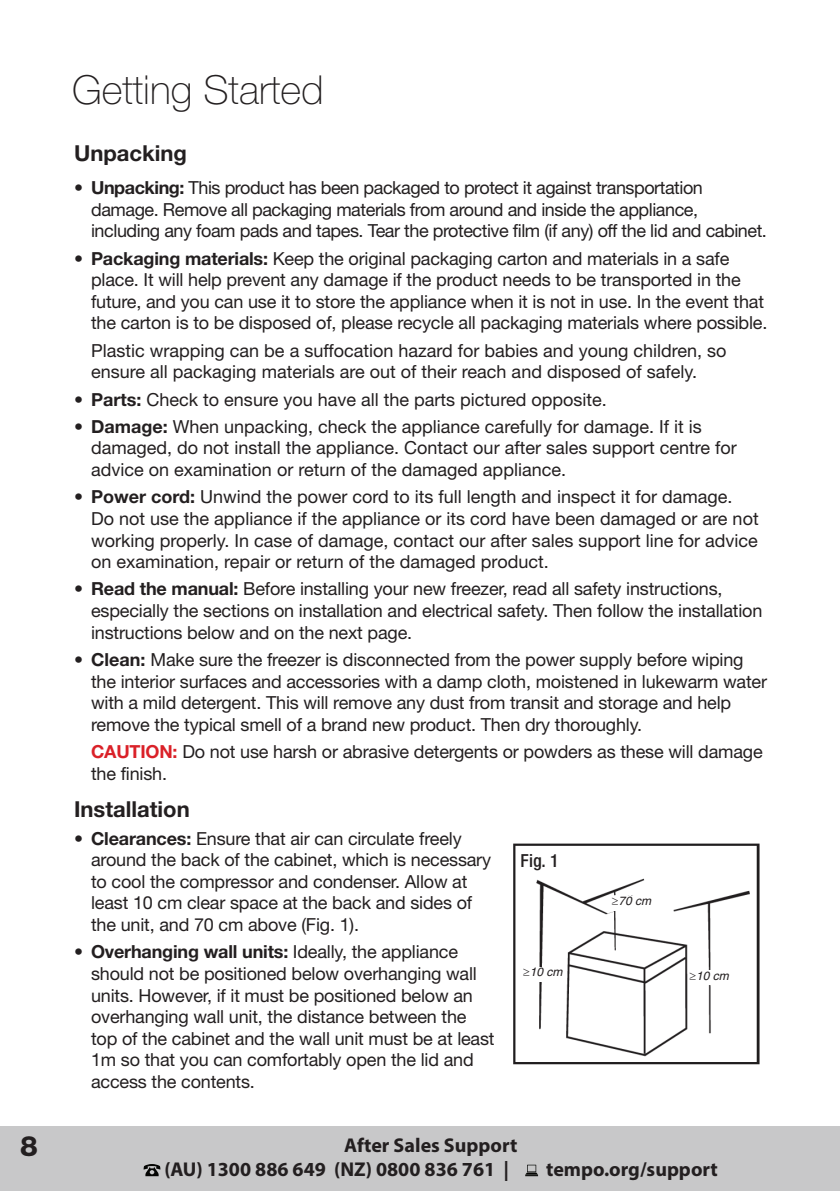
<style>
.page{position:relative;width:840px;height:1191px;background:#fff}
.page>*{position:absolute;margin:0;border:0;box-sizing:border-box;transform-origin:0 0}
.t1{font:100 40px "Helvetica Neue";color:#231f20}
.t2{font:800 28px "Helvetica Neue";color:#231f20}
.t3{font:700 22px "Helvetica Neue";color:#231f20}
.t4{font:700 20px/24px "Myriad Pro";color:#231f20}
.t5{font:18px/21.6px "Helvetica Neue";letter-spacing:-.01em;color:#231f20}
.t6{font:500 condensed 18px "Helvetica Neue";color:#231f20}
.t7{font:italic 12px "Helvetica";color:#231f20}
.s1{font-weight:700}
.s2{font-weight:700;color:#da2128}
</style>
<div class="page">
<div style="left:0;top:1126px;width:839px;height:65px;background:#c8c8c9"></div>
<svg style="left:143px;top:1164px;width:17px;height:12px"></svg>
<svg style="left:525px;top:1164px;width:13px;height:12px"></svg>
<img style="left:513px;top:843px;width:247px;height:222px">
<div style="left:520px;top:852px;width:47px;height:23px;background:#fff"></div>
<div style="left:611px;top:895px;width:47px;height:15px;background:#fff"></div>
<div style="left:689px;top:970px;width:47px;height:15px;background:#fff"></div>
<div style="left:523px;top:967px;width:42px;height:15px;background:#fff"></div>
<h2 class="t2" style="left:20px;top:1129px;width:19px">8</h2>
<h1 class="t1" style="left:72px;top:67px;width:253px">Getting Started</h1>
<p class="t3" style="left:74px;top:140px;width:114px">Unpacking</p>
<p class="t5" style="left:91px;top:177px;width:677px;text-indent:-17px"><span class="s1">• Unpacking:</span> This product has been packaged to protect it against transportation damage. Remove all packaging materials from around and inside the appliance, including any foam pads and tapes. Tear the protective film (if any) off the lid and cabinet.</p>
<p class="t5" style="left:91px;top:247px;width:677px;text-indent:-17px"><span class="s1">• Packaging materials:</span> Keep the original packaging carton and materials in a safe place. It will help prevent any damage if the product needs to be transported in the future, and you can use it to store the appliance when it is not in use. In the event that the carton is to be disposed of, please recycle all packaging materials where possible.</p>
<p class="t5" style="left:91px;top:339px;width:636px">Plastic wrapping can be a suffocation hazard for babies and young children, so ensure all packaging materials are out of their reach and disposed of safely.</p>
<p class="t5" style="left:74px;top:388px;width:534px"><span class="s1">• Parts:</span> Check to ensure you have all the parts pictured opposite.</p>
<p class="t5" style="left:91px;top:415px;width:647px;text-indent:-17px"><span class="s1">• Damage:</span> When unpacking, check the appliance carefully for damage. If it is damaged, do not install the appliance. Contact our after sales support centre for advice on examination or return of the damaged appliance.</p>
<p class="t5" style="left:91px;top:486px;width:668px;text-indent:-17px"><span class="s1">• Power cord:</span> Unwind the power cord to its full length and inspect it for damage.<br>Do not use the appliance if the appliance or its cord have been damaged or are not working properly. In case of damage, contact our after sales support line for advice on examination, repair or return of the damaged product.</p>
<p class="t5" style="left:91px;top:578px;width:672px;text-indent:-17px"><span class="s1">• Read the manual:</span> Before installing your new freezer, read all safety instructions, especially the sections on installation and electrical safety. Then follow the installation instructions below and on the next page.</p>
<p class="t5" style="left:91px;top:648px;width:677px;text-indent:-17px"><span class="s1">• Clean:</span> Make sure the freezer is disconnected from the power supply before wiping the interior surfaces and accessories with a damp cloth, moistened in lukewarm water with a mild detergent. This will remove any dust from transit and storage and help remove the typical smell of a brand new product. Then dry thoroughly.</p>
<p class="t5" style="left:91px;top:740px;width:672px"><span class="s2">CAUTION:</span> Do not use harsh or abrasive detergents or powders as these will damage the finish.</p>
<p class="t3" style="left:74px;top:796px;width:117px">Installation</p>
<p class="t5" style="left:91px;top:827px;width:401px;text-indent:-17px"><span class="s1">• Clearances:</span> Ensure that air can circulate freely around the back of the cabinet, which is necessary to cool the compressor and condenser. Allow at least 10 cm clear space at the back and sides of the unit, and 70 cm above (Fig. 1).</p>
<p class="t5" style="left:91px;top:941px;width:405px;text-indent:-17px"><span class="s1">• Overhanging wall units:</span> Ideally, the appliance should not be positioned below overhanging wall units. However, if it must be positioned below an overhanging wall unit, the distance between the top of the cabinet and the wall unit must be at least 1m so that you can comfortably open the lid and access the contents.</p>
<p class="t6" style="left:520px;top:849px;width:39px">Fig. 1</p>
<p class="t7" style="left:611px;top:893px;width:41px">≥70 cm</p>
<p class="t7" style="left:523px;top:965px;width:41px">≥10 cm</p>
<p class="t7" style="left:689px;top:968px;width:41px">≥10 cm</p>
<p class="t4" style="left:164px;top:1132px;width:354px;text-indent:180px">After Sales Support (AU) 1300 886 649 (NZ) 0800 836 761 |</p>
<p class="t4" style="left:546px;top:1156px;width:173px">tempo.org/support</p>
</div>
